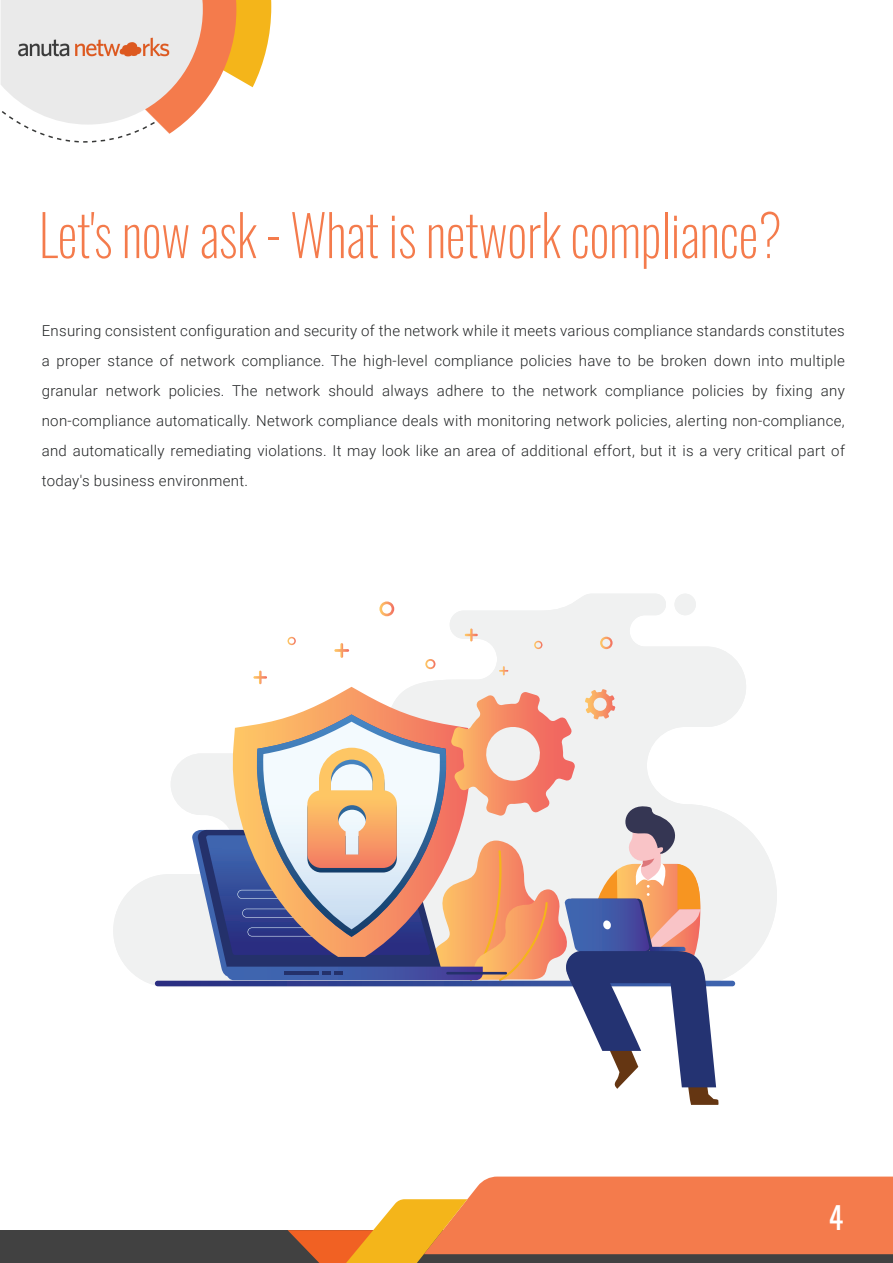
<style>
.page{position:relative;width:893px;height:1263px;background:#fff}
.page>*{position:absolute;margin:0;border:0;box-sizing:border-box;transform-origin:0 0}
.t1{font:200 56.85px "Oswald";color:#f47b4c;scale:.9 1}
.t2{font:30px "Oswald";color:#fff}
.t3{font:300 15px/30px "Roboto";letter-spacing:.02em;color:#222425;text-align:justify}
</style>
<div class="page">
<div style="left:0;top:1230px;width:893px;height:33px;background:#414141"></div>
<svg style="left:288px;top:1176px;width:605px;height:87px"></svg>
<svg style="left:113px;top:594px;width:664px;height:393px"></svg>
<svg style="left:1px;top:0;width:270px;height:143px"></svg>
<img style="left:17px;top:20px;width:158px;height:56px">
<svg style="left:155px;top:981px;width:580px;height:5px"></svg>
<svg style="left:465px;top:628px;width:13px;height:13px"></svg>
<svg style="left:340px;top:643px;width:3px;height:15px"></svg>
<svg style="left:334px;top:649px;width:15px;height:3px"></svg>
<svg style="left:379px;top:601px;width:15px;height:15px"></svg>
<svg style="left:534px;top:641px;width:8px;height:8px"></svg>
<svg style="left:287px;top:637px;width:9px;height:8px"></svg>
<svg style="left:600px;top:637px;width:13px;height:12px"></svg>
<svg style="left:191px;top:659px;width:528px;height:446px"></svg>
<h1 class="t1" style="left:39px;top:184px;width:827px">Let's now ask - What is network compliance?</h1>
<p class="t3" style="left:42px;top:315px;width:805px">Ensuring consistent configuration and security of the network while it meets various compliance standards constitutes a proper stance of network compliance. The high-level compliance policies have to be broken down into multiple granular network policies. The network should always adhere to the network compliance policies by fixing any non-compliance automatically. Network compliance deals with monitoring network policies, alerting non-compliance, and automatically remediating violations. It may look like an area of additional effort, but it is a very critical part of today's business environment.</p>
<h2 class="t2" style="left:829px;top:1191px;width:16px">4</h2>
</div>
